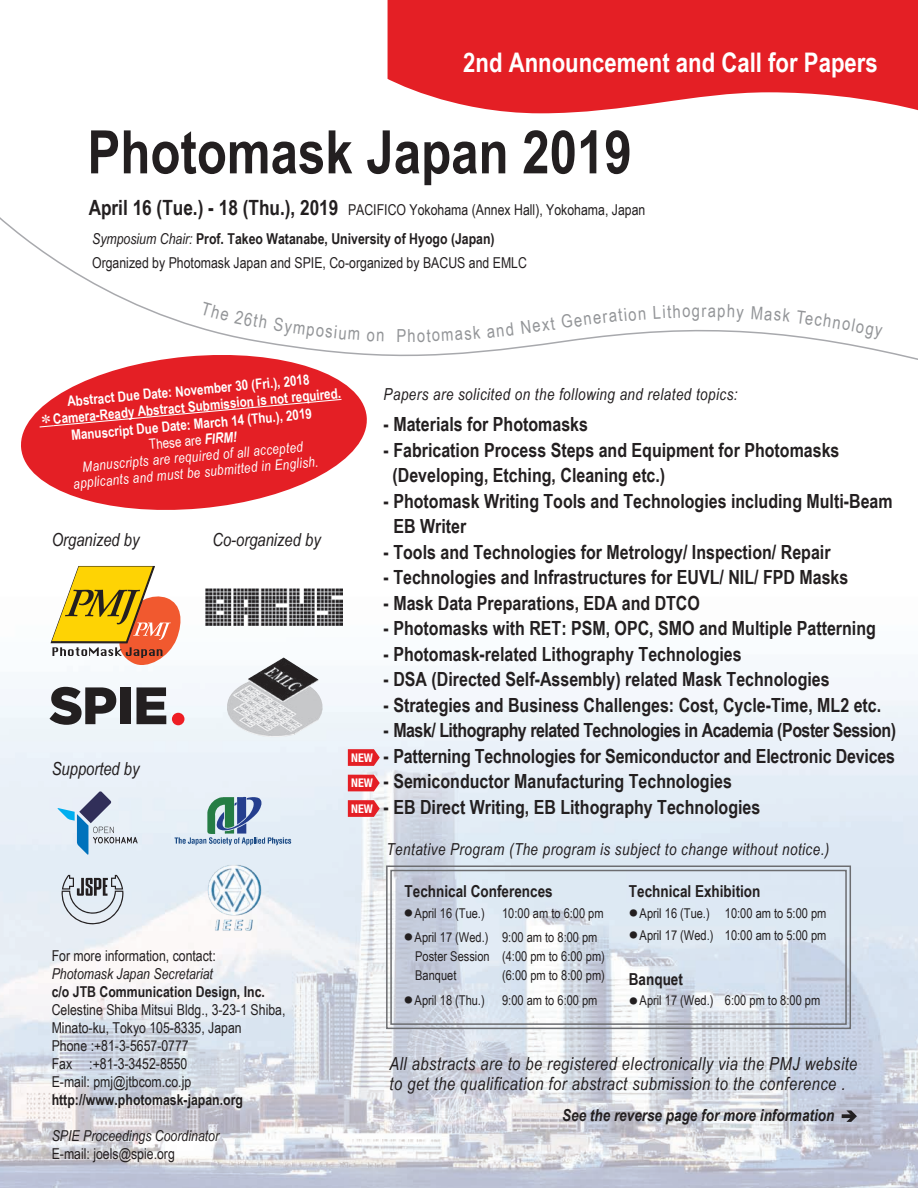
<style>
.page{position:relative;width:918px;height:1188px;background:#fff}
.page>*{position:absolute;margin:0;border:0;box-sizing:border-box;transform-origin:0 0}
.t1{font:700 60px "Arial Narrow";color:#231f20}
.t2{font:700 27px "Arial Narrow";color:#fff}
.t3{font:700 19.5px/25.5px "Arial Narrow";color:#231f20}
.t4{font:700 19.5px "Arial Narrow";letter-spacing:-.025em;color:#231f20}
.t5{font:italic 18px/19.5px "Arial Narrow";letter-spacing:.025em;color:#231f20}
.t6{font:italic 18px "Arial Narrow";color:#231f20}
.t7{font:18px "Arial Narrow";color:#939598}
.t8{font:italic 16.5px "Arial Narrow";letter-spacing:.025em;color:#231f20}
.t9{font:700 16.5px "Arial Narrow";color:#231f20}
.t10{font:italic 700 16.5px "Arial Narrow";color:#231f20}
.t11{font:15px/18px "Arial Narrow";color:#231f20}
.t12{font:700 15px/28.8px "Arial Narrow";color:#231f20}
.t13{font:italic 15px "Arial Narrow";color:#231f20}
.t14{font:italic 14.25px/16px "Arial Narrow";color:#fff;text-align:center}
.t15{font:700 14.25px/16.4px "Arial Narrow";color:#fff;text-align:center}
.t16{font:13.5px/19.4px "Arial Narrow";color:#231f20}
.t17{font:700 condensed 12px/25.5px "Helvetica Neue LT Std";color:#fff;text-align:justify}
.s1{font-size:21px}
.s2{font-weight:400}
.s3{font-weight:400;font-style:italic}
.s4{font-family:"Ryumin Pr 5";font-weight:300}
.s5{font-weight:700;font-style:normal}
.s6{font-style:normal}
.s7{font-weight:700}
.s8{font-family:"Koz Go Pro";font-size:8.1px}
</style>
<div class="page">
<img style="left:0;top:671px;width:918px;height:517px">
<svg style="left:21px;top:364px;width:346px;height:146px;fill:#e41f25"></svg>
<svg style="left:388px;top:0;width:530px;height:114px;background:#e6373d"></svg>
<svg style="left:348px;top:749px;width:32px;height:17px"></svg>
<svg style="left:348px;top:775px;width:32px;height:16px"></svg>
<svg style="left:348px;top:800px;width:32px;height:17px"></svg>
<svg style="left:38px;top:398px;width:305px;height:30px;background:#e5292e"></svg>
<svg style="left:0;top:217px;width:918px;height:147px"></svg>
<svg style="left:842px;top:1114px;width:4px;height:4px"></svg>
<svg style="left:846px;top:1110px;width:11px;height:12px"></svg>
<div style="left:390px;top:870px;width:457px;height:155px;border:2px solid #6c6d70"></div>
<div style="left:386px;top:866px;width:465px;height:163px;border:2px solid #6c6d70"></div>
<img style="left:205px;top:589px;width:138px;height:37px">
<img style="left:226px;top:657px;width:101px;height:81px">
<svg style="left:50px;top:566px;width:131px;height:99px"></svg>
<div style="left:172px;top:713px;width:12px;height:12px;background:#ee1d23;border-radius:50%"></div>
<svg style="left:137px;top:687px;width:29px;height:37px"></svg>
<svg style="left:50px;top:687px;width:66px;height:38px"></svg>
<div style="left:120px;top:687px;width:10px;height:37px;background:#231f20"></div>
<svg style="left:175px;top:797px;width:116px;height:48px;background:#afc5d0"></svg>
<svg style="left:57px;top:791px;width:81px;height:64px;background:#bccddd"></svg>
<svg style="left:60px;top:875px;width:63px;height:51px;background:#bdc3ca"></svg>
<img style="left:207px;top:862px;width:55px;height:71px">
<svg style="left:201px;top:302px;width:66px;height:27px"></svg>
<svg style="left:273px;top:317px;width:87px;height:23px"></svg>
<svg style="left:367px;top:331px;width:17px;height:10px"></svg>
<svg style="left:417px;top:326px;width:64px;height:16px"></svg>
<svg style="left:487px;top:320px;width:44px;height:18px"></svg>
<svg style="left:584px;top:308px;width:62px;height:17px"></svg>
<svg style="left:654px;top:305px;width:45px;height:16px"></svg>
<svg style="left:708px;top:305px;width:36px;height:17px"></svg>
<svg style="left:751px;top:306px;width:132px;height:35px"></svg>
<h2 class="t2" style="left:463px;top:42px;width:416px">2nd Announcement and Call for Papers</h2>
<h1 class="t1" style="left:88px;top:107px;width:546px">Photomask Japan 2019</h1>
<p class="t12" style="left:89px;top:194px;width:558px"><span class="s1">April 16 (Tue.) - 18 (Thu.), 2019</span> <span class="s2">PACIFICO Yokohama (Annex Hall), Yokohama, Japan<br></span><span class="s3">Symposium Chair:</span> Prof. Takeo Watanabe, University of Hyogo (Japan)</p>
<p class="t11" style="left:92px;top:254px;width:436px">Organized by Photomask Japan and SPIE, Co-organized by BACUS and EMLC</p>
<p class="t7" style="left:397px;top:322px;width:21px">Ph</p>
<p class="t7" style="left:531px;top:313px;width:52px;rotate:-8deg">ext Ge</p>
<p class="t7" style="left:701px;top:298px;width:6px">r</p>
<p class="t15" style="left:37px;top:395px;width:305px;rotate:-5deg">Abstract Due Date: November 30 (Fri.), 2018<span class="s4">＊</span>Camera-Ready Abstract Submission is not required.</p>
<p class="t14" style="left:69px;top:427px;width:247px;rotate:-5deg"><span class="s5">Manuscript Due Date: March 14 (Thu.), 2019<br></span><span class="s6">These are</span> <span class="s7">FIRM!<br></span>Manuscripts are required of all accepted applicants and must be submitted in English.</p>
<p class="t6" style="left:52px;top:527px;width:89px">Organized by</p>
<p class="t6" style="left:212px;top:527px;width:110px">Co-organized by</p>
<p class="t6" style="left:52px;top:756px;width:89px">Supported by</p>
<p class="t11" style="left:52px;top:947px;width:166px">For more information, contact:</p>
<p class="t13" style="left:52px;top:964px;width:163px">Photomask Japan Secretariat</p>
<p class="t12" style="left:52px;top:977px;width:215px">c/o JTB Communication Design, Inc.</p>
<p class="t11" style="left:52px;top:1001px;width:235px">Celestine Shiba Mitsui Bldg., 3-23-1 Shiba,<br>Minato-ku, Tokyo 105-8335, Japan<br>Phone :+81-3-5657-0777<br>Fax :+81-3-3452-8550<br>E-mail: pmj@jtbcom.co.jp</p>
<p class="t12" style="left:52px;top:1085px;width:193px">http://www.photomask-japan.org</p>
<p class="t13" style="left:52px;top:1126px;width:169px">SPIE Proceedings Coordinator</p>
<p class="t11" style="left:52px;top:1145px;width:125px">E-mail: joels@spie.org</p>
<p class="t17" style="left:351px;top:744px;width:23px">NEW NEW NEW</p>
<p class="t8" style="left:384px;top:382px;width:356px">Papers are solicited on the following and related topics:</p>
<p class="t3" style="left:384px;top:411px;width:206px">- Materials for Photomasks</p>
<p class="t3" style="left:393px;top:436px;width:448px;text-indent:-9px">- Fabrication Process Steps and Equipment for Photomasks (Developing, Etching, Cleaning etc.)</p>
<p class="t3" style="left:394px;top:487px;width:501px;text-indent:-10px">- Photomask Writing Tools and Technologies including Multi-Beam<br>EB Writer</p>
<p class="t3" style="left:384px;top:538px;width:448px">- Tools and Technologies for Metrology/ Inspection/ Repair</p>
<p class="t3" style="left:384px;top:564px;width:466px">- Technologies and Infrastructures for EUVL/ NIL/ FPD Masks</p>
<p class="t3" style="left:384px;top:589px;width:318px">- Mask Data Preparations, EDA and DTCO</p>
<p class="t3" style="left:384px;top:615px;width:494px">- Photomasks with RET: PSM, OPC, SMO and Multiple Patterning</p>
<p class="t3" style="left:384px;top:640px;width:360px">- Photomask-related Lithography Technologies</p>
<p class="t3" style="left:384px;top:666px;width:448px">- DSA (Directed Self-Assembly) related Mask Technologies</p>
<p class="t3" style="left:384px;top:691px;width:499px">- Strategies and Business Challenges: Cost, Cycle-Time, ML2 etc.</p>
<p class="t4" style="left:384px;top:716px;width:514px">- Mask/ Lithography related Technologies in Academia (Poster Session)</p>
<p class="t3" style="left:384px;top:742px;width:513px">- Patterning Technologies for Semiconductor and Electronic Devices</p>
<p class="t3" style="left:384px;top:768px;width:350px">- Semiconductor Manufacturing Technologies</p>
<p class="t3" style="left:384px;top:793px;width:378px">- EB Direct Writing, EB Lithography Technologies</p>
<p class="t8" style="left:387px;top:838px;width:444px">Tentative Program (The program is subject to change without notice.)</p>
<p class="t9" style="left:405px;top:878px;width:150px">Technical Conferences</p>
<p class="t16" style="left:405px;top:903px;width:82px"><span class="s8">●</span> April 16 (Tue.)</p>
<p class="t16" style="left:502px;top:903px;width:103px">10:00 am to 6:00 pm</p>
<p class="t16" style="left:415px;top:927px;width:191px;text-indent:-11px"><span class="s8">●</span> April 17 (Wed.) 9:00 am to 8:00 pm<br>Poster Session (4:00 pm to 6:00 pm)<br>Banquet</p>
<p class="t16" style="left:502px;top:965px;width:104px">(6:00 pm to 8:00 pm)</p>
<p class="t9" style="left:629px;top:878px;width:133px">Technical Exhibition</p>
<p class="t16" style="left:630px;top:903px;width:198px"><span class="s8">●</span> April 16 (Tue.) 10:00 am to 5:00 pm</p>
<p class="t16" style="left:630px;top:925px;width:198px"><span class="s8">●</span> April 17 (Wed.) 10:00 am to 5:00 pm</p>
<p class="t9" style="left:629px;top:967px;width:56px">Banquet</p>
<p class="t16" style="left:405px;top:990px;width:82px"><span class="s8">●</span> April 18 (Thu.)</p>
<p class="t16" style="left:502px;top:990px;width:97px">9:00 am to 6:00 pm</p>
<p class="t16" style="left:630px;top:990px;width:192px"><span class="s8">●</span> April 17 (Wed.) 6:00 pm to 8:00 pm</p>
<p class="t5" style="left:390px;top:1054px;width:469px">All abstracts are to be registered electronically via the PMJ website to get the qualification for abstract submission to the conference .</p>
<p class="t10" style="left:562px;top:1102px;width:274px">See the reverse page for more information</p>
</div>
